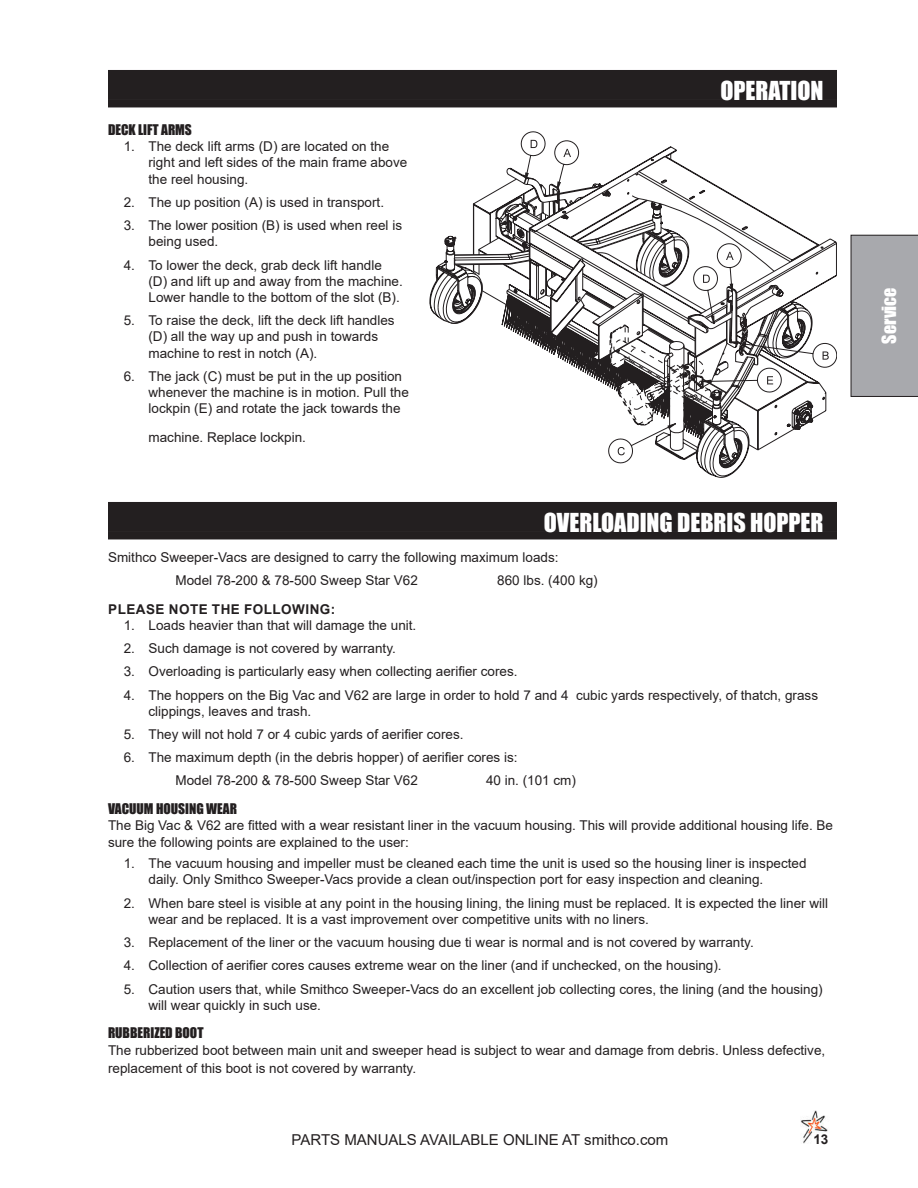
<style>
.page{position:relative;width:918px;height:1188px;background:#fff}
.page>*{position:absolute;margin:0;border:0;box-sizing:border-box;transform-origin:0 0}
.t1{font:24px "Impact";color:#fff}
.t2{font:18px "Impact";color:#fff}
.t3{font:15px "Arial";color:#231f20}
.t4{font:13.5px/16.2px "Arial";color:#231f20}
.t5{font:13.5px "Impact";color:#231f20}
.t6{font:700 13.5px "Arial";letter-spacing:.035em;color:#231f20}
.s1{font-family:"Impact";font-size:24px;color:#fff}
</style>
<div class="page">
<img style="left:800px;top:1111px;width:28px;height:33px">
<div style="left:851px;top:235px;width:67px;height:162px;background:#a8a9ad"></div>
<div style="left:108px;top:70px;width:729px;height:30px;background:#231f20"></div>
<div style="left:108px;top:100px;width:729px;height:7px;background:#231f20"></div>
<div style="left:108px;top:502px;width:729px;height:30px;background:#231f20"></div>
<div style="left:108px;top:532px;width:729px;height:7px;background:#231f20"></div>
<svg style="left:520px;top:131px;width:26px;height:37px"></svg>
<svg style="left:556px;top:140px;width:21px;height:6px"></svg>
<svg style="left:529px;top:146px;width:148px;height:10px"></svg>
<svg style="left:529px;top:156px;width:161px;height:14px"></svg>
<svg style="left:429px;top:262px;width:15px;height:55px"></svg>
<svg style="left:438px;top:272px;width:6px;height:49px"></svg>
<svg style="left:444px;top:235px;width:10px;height:89px"></svg>
<svg style="left:454px;top:204px;width:19px;height:120px"></svg>
<svg style="left:473px;top:175px;width:255px;height:150px"></svg>
<svg style="left:502px;top:199px;width:335px;height:279px"></svg>
<p class="t5" style="left:108px;top:124px;width:85px">DECK LIFT ARMS</p>
<p class="t4" style="left:148px;top:140px;width:260px;text-indent:-25px">1. The deck lift arms (D) are located on the right and left sides of the main frame above the reel housing.</p>
<p class="t4" style="left:124px;top:195px;width:262px">2. The up position (A) is used in transport.</p>
<p class="t4" style="left:148px;top:219px;width:255px;text-indent:-25px">3. The lower position (B) is used when reel is being used.</p>
<p class="t4" style="left:148px;top:258px;width:256px;text-indent:-25px">4. To lower the deck, grab deck lift handle (D) and lift up and away from the machine.<br>Lower handle to the bottom of the slot (B).</p>
<p class="t4" style="left:148px;top:314px;width:248px;text-indent:-25px">5. To raise the deck, lift the deck lift handles (D) all the way up and push in towards machine to rest in notch (A).</p>
<p class="t4" style="left:148px;top:369px;width:262px;text-indent:-25px">6. The jack (C) must be put in the up position whenever the machine is in motion. Pull the lockpin (E) and rotate the jack towards the</p>
<p class="t4" style="left:148px;top:431px;width:172px">machine. Replace lockpin.<span class="s1">O</span></p>
<h1 class="t1" style="left:720px;top:81px;width:105px">OPERATION</h1>
<h1 class="t1" style="left:544px;top:513px;width:281px">OVERLOADING DEBRIS HOPPER</h1>
<p class="t4" style="left:176px;top:547px;width:385px;line-height:23.2px;text-indent:-68px">Smithco Sweeper-Vacs are designed to carry the following maximum loads:<br>Model 78-200 &amp; 78-500 Sweep Star V62</p>
<p class="t4" style="left:497px;top:573px;width:102px">860 lbs. (400 kg)</p>
<p class="t6" style="left:108px;top:604px;width:228px">PLEASE NOTE THE FOLLOWING:</p>
<p class="t4" style="left:124px;top:618px;width:294px">1. Loads heavier than that will damage the unit.</p>
<p class="t4" style="left:124px;top:641px;width:274px">2. Such damage is not covered by warranty.</p>
<p class="t4" style="left:124px;top:663px;width:395px">3. Overloading is particularly easy when collecting aerifier cores.</p>
<p class="t4" style="left:148px;top:688px;width:671px;text-indent:-25px">4. The hoppers on the Big Vac and V62 are large in order to hold 7 and 4 cubic yards respectively, of thatch, grass clippings, leaves and trash.</p>
<p class="t4" style="left:124px;top:726px;width:341px">5. They will not hold 7 or 4 cubic yards of aerifier cores.</p>
<p class="t4" style="left:176px;top:746px;width:344px;line-height:23.2px;text-indent:-52px">6. The maximum depth (in the debris hopper) of aerifier cores is:<br>Model 78-200 &amp; 78-500 Sweep Star V62</p>
<p class="t4" style="left:486px;top:774px;width:92px">40 in. (101 cm)</p>
<p class="t5" style="left:108px;top:803px;width:131px">VACUUM HOUSING WEAR</p>
<p class="t4" style="left:108px;top:817px;width:727px">The Big Vac &amp; V62 are fitted with a wear resistant liner in the vacuum housing. This will provide additional housing life. Be sure the following points are explained to the user:</p>
<p class="t4" style="left:148px;top:857px;width:660px;text-indent:-25px">1. The vacuum housing and impeller must be cleaned each time the unit is used so the housing liner is inspected daily. Only Smithco Sweeper-Vacs provide a clean out/inspection port for easy inspection and cleaning.</p>
<p class="t4" style="left:148px;top:896px;width:681px;text-indent:-25px">2. When bare steel is visible at any point in the housing lining, the lining must be replaced. It is expected the liner will wear and be replaced. It is a vast improvement over competitive units with no liners.</p>
<p class="t4" style="left:124px;top:935px;width:632px">3. Replacement of the liner or the vacuum housing due ti wear is normal and is not covered by warranty.</p>
<p class="t4" style="left:124px;top:957px;width:600px">4. Collection of aerifier cores causes extreme wear on the liner (and if unchecked, on the housing).</p>
<p class="t4" style="left:148px;top:982px;width:676px;text-indent:-25px">5. Caution users that, while Smithco Sweeper-Vacs do an excellent job collecting cores, the lining (and the housing) will wear quickly in such use.</p>
<p class="t5" style="left:108px;top:1027px;width:97px">RUBBERIZED BOOT</p>
<p class="t4" style="left:108px;top:1042px;width:719px;line-height:18px">The rubberized boot between main unit and sweeper head is subject to wear and damage from debris. Unless defective, replacement of this boot is not covered by warranty.</p>
<p class="t3" style="left:292px;top:1131px;width:378px">PARTS MANUALS AVAILABLE ONLINE AT smithco.com</p>
<p class="t6" style="left:813px;top:1134px;width:17px">13</p>
<h2 class="t2" style="left:879px;top:344px;width:58px;rotate:-90deg">Service</h2>
</div>
